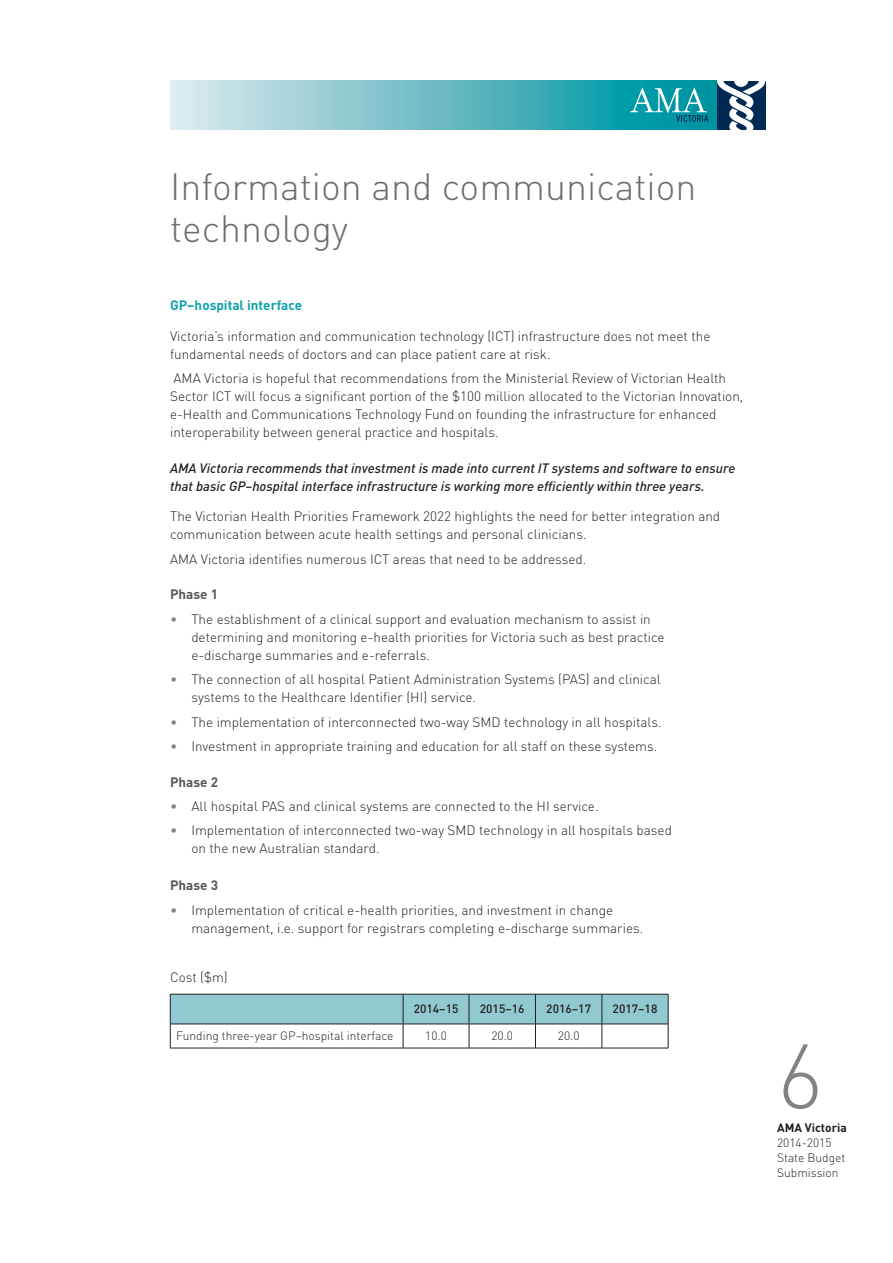
<style>
.page{position:relative;width:893px;height:1263px;background:#fff}
.page>*{position:absolute;margin:0;border:0;box-sizing:border-box;transform-origin:0 0}
.t1{font:300 90px "DIN";color:#808285}
.head{font:300 37.5px/42px "DIN";color:#6c6d70}
.t2{font:300 13.5px/18px "DIN";color:#231f20}
.t3{font:italic 500 13.5px/18px "DIN";color:#231f20}
.t4{font:700 13.5px "DIN";color:#11a1ad}
.t5{font:700 13.5px "DIN";color:#57585a}
.body{font:300 12px/15px "DIN";color:#231f20}
.body-2{font:500 12px "DIN";color:#231f20}
.t6{font:700 12px "DIN";color:#231f20}
.s1{color:#808285}
</style>
<div class="page">
<svg style="left:170px;top:81px;width:547px;height:48px;background:#70bec7"></svg>
<svg style="left:717px;top:81px;width:48px;height:48px"></svg>
<svg style="left:630px;top:88px;width:78px;height:34px;background:#2ea6b2"></svg>
<hr style="left:403px;top:1048px;width:66px;height:1px;background:#231f20">
<hr style="left:602px;top:1048px;width:66px;height:1px;background:#231f20">
<hr style="left:170px;top:1048px;width:233px;height:1px;background:#231f20">
<hr style="left:469px;top:1048px;width:66px;height:1px;background:#231f20">
<svg style="left:170px;top:994px;width:499px;height:54px"></svg>
<hr style="left:535px;top:1048px;width:67px;height:1px;background:#231f20">
<p class="head" style="left:170px;top:165px;width:528px">Information and communication technology</p>
<p class="t4" style="left:170px;top:296px;width:133px">GP–hospital interface</p>
<p class="t2" style="left:170px;top:327px;width:542px">Victoria’s information and communication technology (ICT) infrastructure does not meet the fundamental needs of doctors and can place patient care at risk.</p>
<p class="t2" style="left:170px;top:369px;width:575px">AMA Victoria is hopeful that recommendations from the Ministerial Review of Victorian Health Sector ICT will focus a significant portion of the $100 million allocated to the Victorian Innovation, e-Health and Communications Technology Fund on founding the infrastructure for enhanced interoperability between general practice and hospitals.</p>
<p class="t3" style="left:170px;top:458px;width:567px">AMA Victoria recommends that investment is made into current IT systems and software to ensure that basic GP–hospital interface infrastructure is working more efficiently within three years.</p>
<p class="t2" style="left:170px;top:507px;width:552px">The Victorian Health Priorities Framework 2022 highlights the need for better integration and communication between acute health settings and personal clinicians.</p>
<p class="t2" style="left:170px;top:550px;width:418px">AMA Victoria identifies numerous ICT areas that need to be addressed.</p>
<p class="t5" style="left:170px;top:586px;width:49px">Phase 1</p>
<p class="t2" style="left:191px;top:610px;width:475px;text-indent:-21px"><span class="s1">•</span> The establishment of a clinical support and evaluation mechanism to assist in determining and monitoring e-health priorities for Victoria such as best practice e-discharge summaries and e-referrals.</p>
<p class="t2" style="left:191px;top:670px;width:471px;text-indent:-21px"><span class="s1">•</span> The connection of all hospital Patient Administration Systems (PAS) and clinical systems to the Healthcare Identifier (HI) service.</p>
<p class="t2" style="left:170px;top:712px;width:493px"><span class="s1">•</span> The implementation of interconnected two-way SMD technology in all hospitals.</p>
<p class="t2" style="left:170px;top:737px;width:489px"><span class="s1">•</span> Investment in appropriate training and education for all staff on these systems.</p>
<p class="t5" style="left:170px;top:773px;width:49px">Phase 2</p>
<p class="t2" style="left:170px;top:797px;width:430px"><span class="s1">•</span> All hospital PAS and clinical systems are connected to the HI service.</p>
<p class="t2" style="left:191px;top:821px;width:482px;text-indent:-21px"><span class="s1">•</span> Implementation of interconnected two-way SMD technology in all hospitals based on the new Australian standard.</p>
<p class="t5" style="left:170px;top:877px;width:49px">Phase 3</p>
<p class="t2" style="left:191px;top:901px;width:454px;text-indent:-21px"><span class="s1">•</span> Implementation of critical e-health priorities, and investment in change management, i.e. support for registrars completing e-discharge summaries.</p>
<p class="t2" style="left:170px;top:968px;width:59px">Cost ($m)</p>
<p class="body-2" style="left:414px;top:1000px;width:46px">2014–15</p>
<p class="body-2" style="left:480px;top:1000px;width:46px">2015–16</p>
<p class="body-2" style="left:546px;top:1000px;width:46px">2016–17</p>
<p class="body-2" style="left:613px;top:1000px;width:46px">2017–18</p>
<p class="body" style="left:176px;top:1028px;width:219px">Funding three-year GP–hospital interface</p>
<p class="body" style="left:425px;top:1028px;width:23px">10.0</p>
<p class="body" style="left:491px;top:1028px;width:23px">20.0</p>
<p class="body" style="left:558px;top:1028px;width:23px">20.0</p>
<h1 class="t1" style="left:777px;top:1021px;width:48px">6</h1>
<p class="t6" style="left:777px;top:1120px;width:71px">AMA Victoria</p>
<p class="body" style="left:777px;top:1135px;width:70px">2014-2015<br>State Budget<br>Submission</p>
</div>
